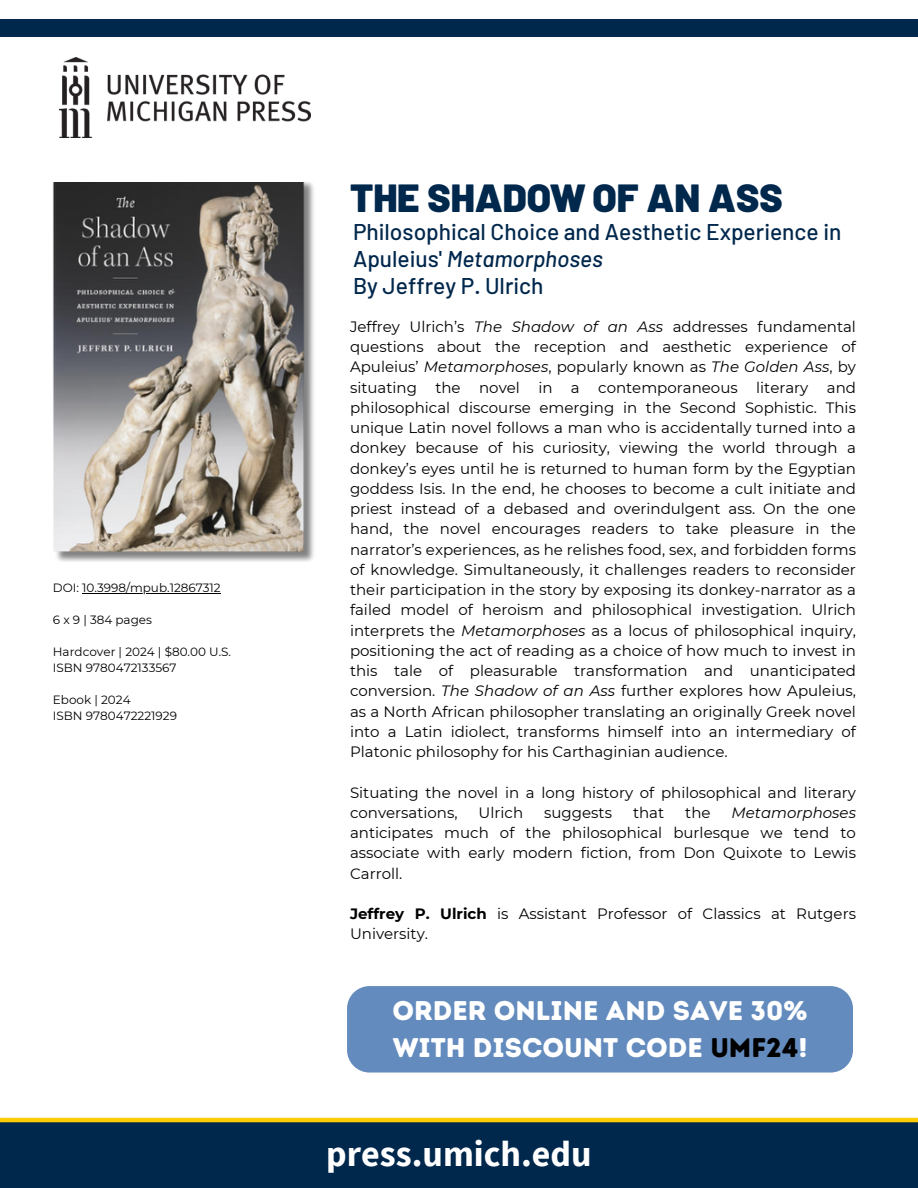
<style>
.page{position:relative;width:918px;height:1188px;background:#fff}
.page>*{position:absolute;margin:0;border:0;box-sizing:border-box;transform-origin:0 0}
.t1{font:900 39.15px "Barlow";color:#00274c}
.t2{font:700 36px "Source Sans Pro";color:#fff}
.t3{font:27px/37.2px "Intro Rust Base";color:#fff}
.t4{font:500 22.8px/27px "Barlow";color:#00274c}
.t5{font:15px/20.2px "Montserrat";color:#000;text-align:justify}
.t6{font:12px "Montserrat";color:#000}
.s1{font-style:italic}
.s2{font-weight:700}
.s3{color:#000}
</style>
<div class="page">
<div style="left:0;top:19px;width:918px;height:18px;background:#00274c"></div>
<img style="left:60px;top:58px;width:250px;height:80px">
<div style="left:0;top:1122px;width:918px;height:66px;background:#00274c"></div>
<img style="left:53px;top:182px;width:261px;height:379px">
<div style="left:347px;top:986px;width:506px;height:87px;background:#638bbd"></div>
<hr style="left:0;top:1118px;width:918px;height:4px;background:#ffcb05">
<hr style="left:82px;top:593px;width:139px;height:1px;background:#000">
<h1 class="t6" style="left:53px;top:580px;width:169px">DOI: 10.3998/mpub.12867312</h1>
<h5 class="t6" style="left:53px;top:612px;width:101px">6 x 9 | 384 pages</h5>
<h5 class="t6" style="left:53px;top:644px;width:180px">Hardcover | 2024 | $80.00 U.S.</h5>
<h5 class="t6" style="left:53px;top:660px;width:125px">ISBN 9780472133567</h5>
<h3 class="t6" style="left:53px;top:692px;width:79px">Ebook | 2024</h3>
<h2 class="t6" style="left:53px;top:708px;width:126px">ISBN 9780472221929</h2>
<p class="t1" style="left:350px;top:173px;width:434px">THE SHADOW OF AN ASS</p>
<h3 class="t4" style="left:353px;top:218px;width:490px">Philosophical Choice and Aesthetic Experience in<br>Apuleius' <span class="s1">Metamorphoses<br></span>By Jeffrey P. Ulrich</h3>
<p class="t5" style="left:350px;top:316px;width:507px">Jeffrey Ulrich’s <span class="s1">The Shadow of an Ass</span> addresses fundamental questions about the reception and aesthetic experience of Apuleius’ <span class="s1">Metamorphoses</span>, popularly known as <span class="s1">The Golden Ass</span>, by situating the novel in a contemporaneous literary and philosophical discourse emerging in the Second Sophistic. This unique Latin novel follows a man who is accidentally turned into a donkey because of his curiosity, viewing the world through a donkey’s eyes until he is returned to human form by the Egyptian goddess Isis. In the end, he chooses to become a cult initiate and priest instead of a debased and overindulgent ass. On the one hand, the novel encourages readers to take pleasure in the narrator’s experiences, as he relishes food, sex, and forbidden forms of knowledge. Simultaneously, it challenges readers to reconsider their participation in the story by exposing its donkey-narrator as a failed model of heroism and philosophical investigation. Ulrich interprets the <span class="s1">Metamorphoses</span> as a locus of philosophical inquiry, positioning the act of reading as a choice of how much to invest in this tale of pleasurable transformation and unanticipated conversion. <span class="s1">The Shadow of an Ass</span> further explores how Apuleius, as a North African philosopher translating an originally Greek novel into a Latin idiolect, transforms himself into an intermediary of Platonic philosophy for his Carthaginian audience.</p>
<p class="t5" style="left:350px;top:782px;width:507px">Situating the novel in a long history of philosophical and literary conversations,</p>
<p class="t5" style="left:350px;top:802px;width:507px;text-indent:382px"><span class="s1">Metamorphoses </span>anticipates much of the philosophical burlesque we tend to associate with early modern fiction, from Don Quixote to Lewis Carroll.</p>
<p class="t5" style="left:350px;top:904px;width:507px"><span class="s2">Jeffrey P. Ulrich</span> is Assistant Professor of Classics at Rutgers<br>University.</p>
<p class="t5" style="left:479px;top:802px;width:46px">Ulrich</p>
<p class="t5" style="left:544px;top:802px;width:69px">suggests</p>
<p class="t5" style="left:633px;top:802px;width:33px">that</p>
<p class="t5" style="left:685px;top:802px;width:27px">the</p>
<p class="t3" style="left:392px;top:992px;width:417px">ORDER ONLINE AND SAVE 30%<br>WITH DISCOUNT CODE <span class="s3">UMF24</span>!</p>
<p class="t2" style="left:326px;top:1130px;width:267px">press.umich.edu</p>
</div>
